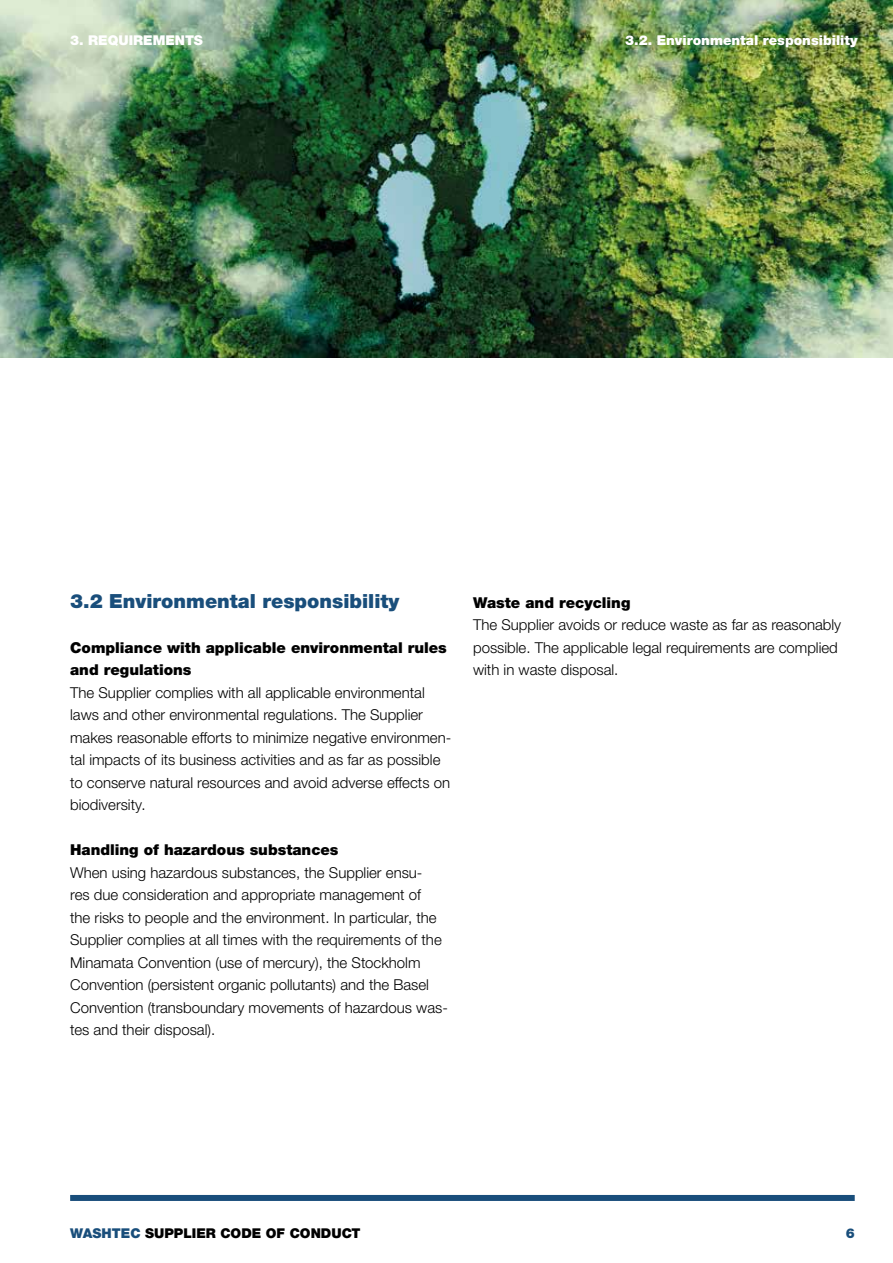
<style>
.page{position:relative;width:893px;height:1263px;background:#fff}
.page>*{position:absolute;margin:0;border:0;box-sizing:border-box;transform-origin:0 0}
.t1{font:900 19.5px "Helvetica Neue LTW1 G";color:#194e7b}
.t2{font:300 15px/22.5px "Helvetica Neue LTW1 G";color:#000}
.t3{font:900 15px/22.5px "Helvetica Neue LTW1 G";color:#000}
.t4{font:900 13.5px "Helvetica Neue LTW1 G";color:#fff}
.t5{font:900 13.5px "Helvetica Neue LTW1 G";color:#000}
.t6{font:900 13.5px "Helvetica Neue LTW1 G";color:#194e7b}
.s1{color:#194e7b}
</style>
<div class="page">
<img style="left:0;top:0;width:893px;height:357px">
<div style="left:70px;top:1195px;width:785px;height:6px;background:#194e7b"></div>
<p class="t4" style="left:70px;top:32px;width:134px">3. REQUIREMENTS</p>
<p class="t4" style="left:625px;top:32px;width:234px">3.2. Environmental responsibility</p>
<h1 class="t1" style="left:70px;top:589px;width:331px">3.2 Environmental responsibility</h1>
<p class="t3" style="left:70px;top:636px;width:378px">Compliance with applicable environmental rules and regulations</p>
<p class="t2" style="left:70px;top:681px;width:383px">The Supplier complies with all applicable environmental laws and other environmental regulations. The Supplier makes reasonable efforts to minimize negative environmen&shy;tal impacts of its business activities and as far as possible to conserve natural resources and avoid adverse effects on biodiversity.</p>
<p class="t3" style="left:70px;top:838px;width:270px">Handling of hazardous substances</p>
<p class="t2" style="left:70px;top:861px;width:379px">When using hazardous substances, the Supplier ensu-<br>res due consideration and appropriate management of<br>the risks to people and the environment. In particular, the Supplier complies at all times with the requirements of the Minamata Convention (use of mercury), the Stockholm Convention (persistent organic pollutants) and the Basel Convention (transboundary movements of hazardous was&shy;tes and their disposal).</p>
<p class="t3" style="left:473px;top:591px;width:159px">Waste and recycling</p>
<p class="t2" style="left:473px;top:613px;width:370px">The Supplier avoids or reduce waste as far as reasonably possible. The applicable legal requirements are complied with in waste disposal.</p>
<p class="t5" style="left:70px;top:1225px;width:292px"><span class="s1">WASHTEC</span> SUPPLIER CODE OF CONDUCT</p>
<p class="t6" style="left:846px;top:1225px;width:11px">6</p>
</div>
